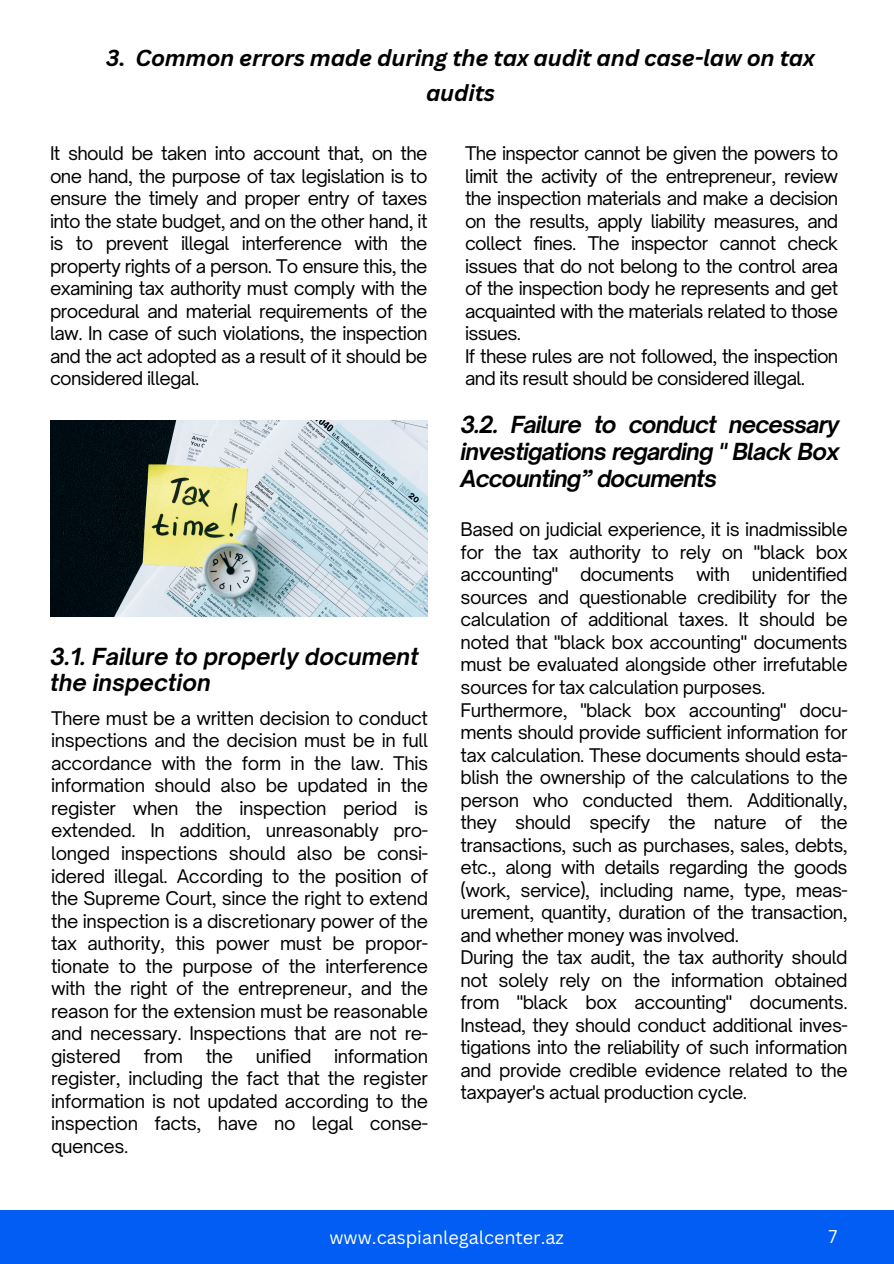
<style>
.page{position:relative;width:894px;height:1264px;background:#fff}
.page>*{position:absolute;margin:0;border:0;box-sizing:border-box;transform-origin:0 0}
.t1{font:italic 700 22.5px/27px "Open Sauce One";letter-spacing:-.035em;color:#000;text-align:justify}
.t2{font:italic 700 22.5px/34.8px "Canva Sans";letter-spacing:-.01em;color:#000;text-align:center}
.t3{font:italic 700 22.5px/25.8px "Open Sauce One";color:#000}
.t4{font:18px/22.5px "Open Sauce One";letter-spacing:-.03em;color:#000;text-align:justify}
.t5{font:18px "Canva Sans";color:#fff}
</style>
<div class="page">
<div style="left:0;top:1209px;width:893px;height:54px;background:#015df4"></div>
<img style="left:50px;top:420px;width:377px;height:196px">
<p class="t2" style="left:106px;top:40px;width:709px">3. Common errors made during the tax audit and case-law on tax audits</p>
<p class="t4" style="left:50px;top:142px;width:379px">It should be taken into account that, on the one hand, the purpose of tax legislation is to ensure the timely and proper entry of taxes into the state budget, and on the other hand, it is to prevent illegal interference with the property rights of a person. To ensure this, the examining tax authority must comply with the procedural and material requirements of the law. In case of such violations, the inspection and the act adopted as a result of it should be considered illegal.</p>
<p class="t3" style="left:50px;top:643px;width:370px">3.1. Failure to properly document the inspection</p>
<p class="t4" style="left:51px;top:706px;width:378px">There must be a written decision to conduct inspections and the decision must be in full accordance with the form in the law. This information should also be updated in the register when the inspection period is extended. In addition, unreasonably pro&shy;longed inspections should also be consi&shy;idered illegal. According to the position of the Supreme Court, since the right to extend the inspection is a discretionary power of the tax authority, this power must be propor&shy;tionate to the purpose of the interference with the right of the entrepreneur, and the reason for the extension must be reasonable and necessary. Inspections that are not re&shy;gistered</p>
<p class="t4" style="left:51px;top:1044px;width:378px;text-indent:283px">information register, including the fact that the register information is not updated according to the inspection facts, have no legal conse&shy;quences.</p>
<p class="t4" style="left:144px;top:1044px;width:41px">from</p>
<p class="t4" style="left:206px;top:1044px;width:29px">the</p>
<p class="t4" style="left:256px;top:1044px;width:57px">unified</p>
<p class="t4" style="left:465px;top:142px;width:374px">The inspector cannot be given the powers to limit the activity of the entrepreneur, review the inspection materials and make a decision on the results, apply liability measures, and collect fines. The inspector cannot check issues that do not belong to the control area of the inspection body he represents and get acquainted with the materials related to those issues.</p>
<h1 class="t4" style="left:465px;top:345px;width:374px">If these rules are not followed, the inspection and its result should be considered illegal.</h1>
<p class="t1" style="left:460px;top:410px;width:380px">3.2. Failure to conduct necessary investigations regarding " Black Box Accounting” documents</p>
<p class="t4" style="left:460px;top:518px;width:388px">Based on judicial experience, it is inadmissible for the tax authority to rely on "black box accounting" documents with unidentified sources and questionable credibility for the calculation of additional taxes. It should be noted that "black box accounting" documents must be evaluated alongside other irrefutable sources for tax calculation purposes.</p>
<p class="t4" style="left:460px;top:698px;width:388px">Furthermore, "black box accounting" docu&shy;ments should provide sufficient information for tax calculation. These documents should esta&shy;blish the ownership of the calculations to the person who conducted them. Additionally, they should specify the nature of the transactions, such as purchases, sales, debts, etc., along with details regarding the goods (work, service), including name, type, meas&shy;urement, quantity, duration of the transaction, and whether money was involved.</p>
<h1 class="t4" style="left:460px;top:946px;width:388px">During the tax audit, the tax authority should not solely rely on the information obtained from "black box accounting" documents.<br>Instead, they should conduct additional inves&shy;tigations into the reliability of such information and provide credible evidence related to the taxpayer's actual production cycle.</h1>
<h1 class="t5" style="left:329px;top:1224px;width:236px">www.caspianlegalcenter.az</h1>
<p class="t5" style="left:828px;top:1223px;width:10px">7</p>
</div>
